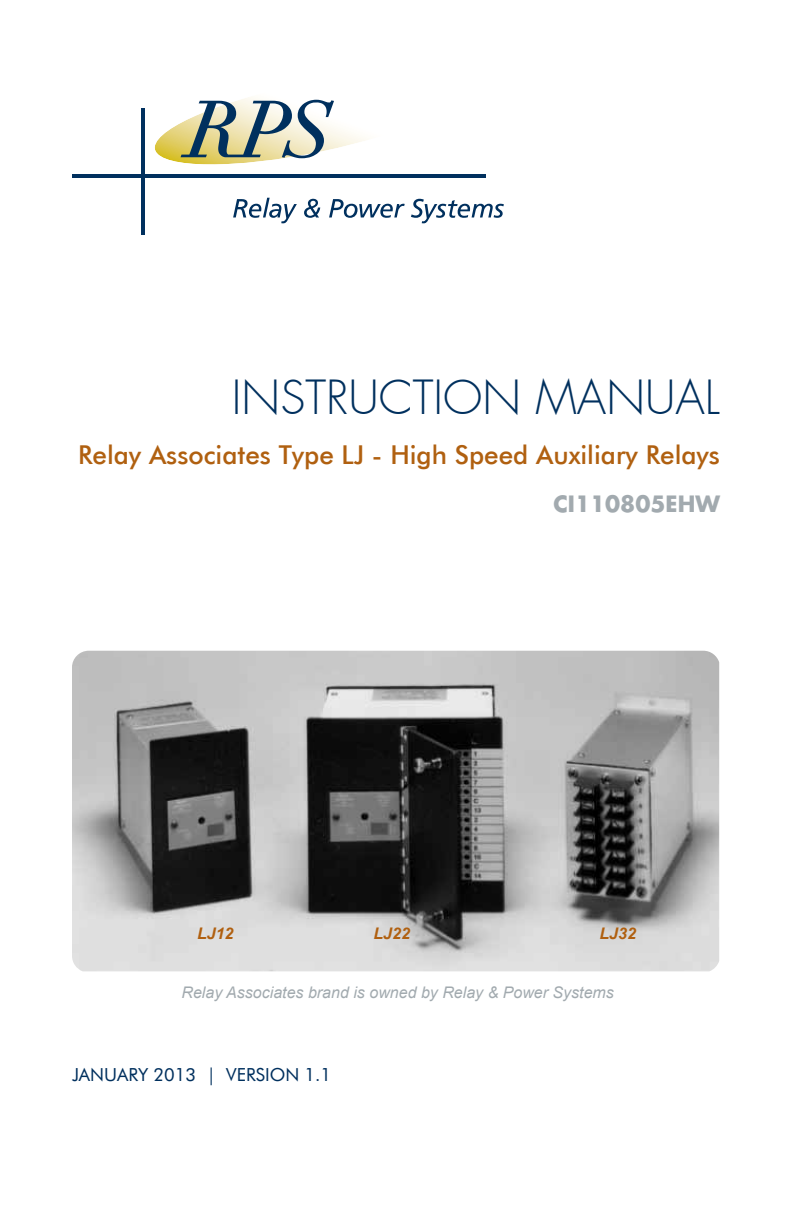
<style>
.page{position:relative;width:792px;height:1224px;background:#fff}
.page>*{position:absolute;margin:0;border:0;box-sizing:border-box;transform-origin:0 0}
.t1{font:300 46px "Futura";color:#00305e}
.t2{font:500 26px "Futura BT";color:#b06010}
.t3{font:700 22px "Futura";color:#a2aaaf}
.t4{font:18px "Futura BT";color:#00305e}
.t5{font:italic 16px "Arial";color:#a2aaaf}
.t6{font:italic 700 16px "Arial";color:#b06010}
</style>
<div class="page">
<hr style="left:141px;top:108px;width:4px;height:127px;background:#00305e">
<hr style="left:72px;top:174px;width:414px;height:4px;background:#00305e">
<svg style="left:154px;top:97px;width:213px;height:68px"></svg>
<svg style="left:233px;top:198px;width:64px;height:25px"></svg>
<svg style="left:304px;top:199px;width:16px;height:19px"></svg>
<svg style="left:329px;top:199px;width:76px;height:19px"></svg>
<svg style="left:411px;top:199px;width:93px;height:24px"></svg>
<img style="left:72px;top:651px;width:647px;height:320px">
<h1 class="t1" style="left:232px;top:371px;width:490px">INSTRUCTION MANUAL</h1>
<h2 class="t2" style="left:78px;top:439px;width:643px">Relay Associates Type LJ - High Speed Auxiliary Relays</h2>
<h3 class="t3" style="left:553px;top:493px;width:168px">CI110805EHW</h3>
<p class="t6" style="left:197px;top:928px;width:38px">LJ12</p>
<p class="t6" style="left:373px;top:928px;width:38px">LJ22</p>
<p class="t6" style="left:600px;top:928px;width:38px">LJ32</p>
<p class="t5" style="left:182px;top:986px;width:434px">Relay Associates brand is owned by Relay &amp; Power Systems</p>
<p class="t4" style="left:72px;top:1064px;width:261px">JANUARY 2013 | VERSION 1.1</p>
</div>
